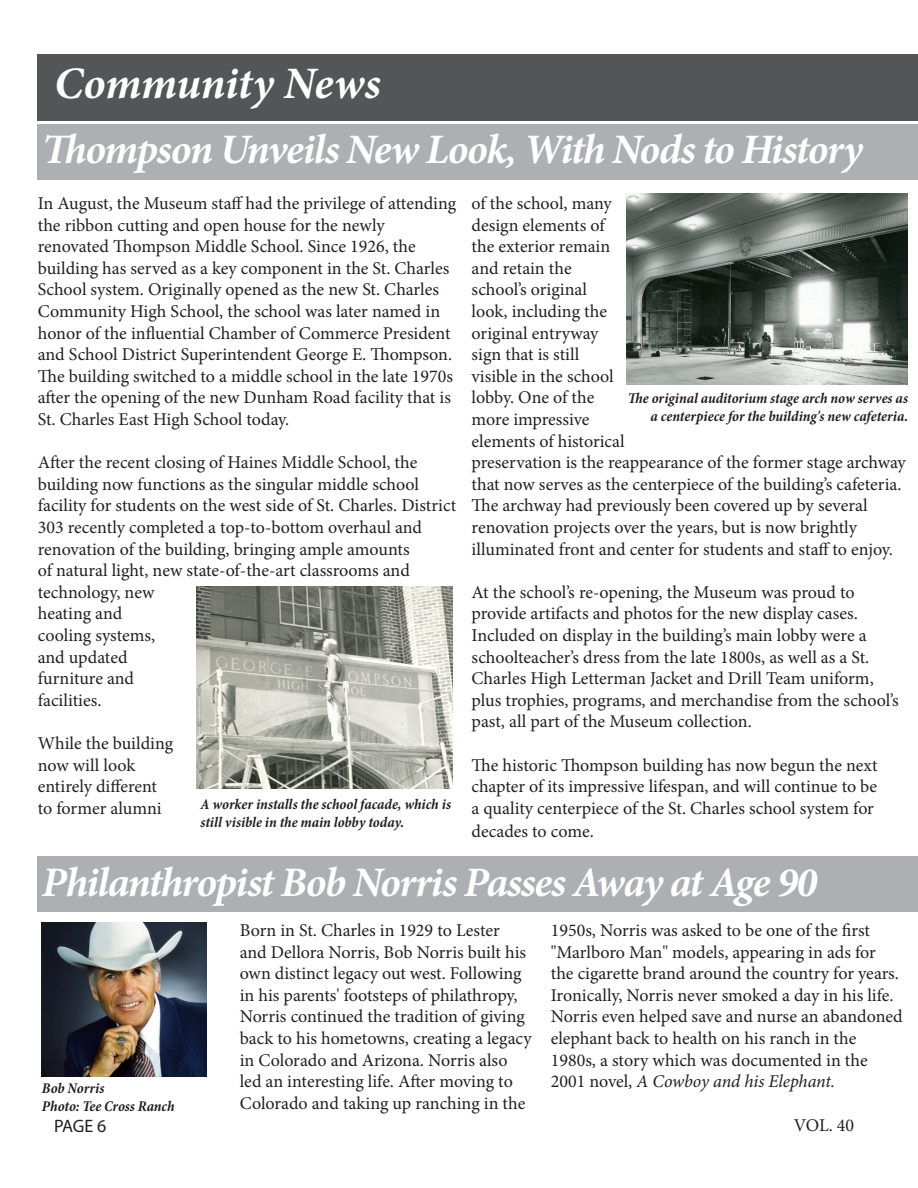
<style>
.page{position:relative;width:918px;height:1188px;background:#fff}
.page>*{position:absolute;margin:0;border:0;box-sizing:border-box;transform-origin:0 0}
.t1{font:italic 700 45px "Minion Pro";letter-spacing:-.005em;color:#fff}
.t2{font:italic 700 42px "Minion Pro";letter-spacing:-.035em;color:#fff}
.t3{font:18px/21.6px "Minion Pro";color:#231f20}
.t4{font:18px "Myriad Pro";color:#231f20}
.t5{font:italic 700 condensed 15px/18px "Minion Pro";letter-spacing:-.005em;color:#231f20}
.s1{font-style:italic}
</style>
<div class="page">
<div style="left:38px;top:54px;width:880px;height:67px;background:#545557"></div>
<div style="left:38px;top:124px;width:880px;height:55px;background:#aeafb3"></div>
<img style="left:626px;top:194px;width:281px;height:191px">
<img style="left:196px;top:587px;width:256px;height:202px">
<div style="left:38px;top:857px;width:880px;height:55px;background:#aeafb3"></div>
<img style="left:42px;top:923px;width:165px;height:153px">
<p class="t1" style="left:54px;top:52px;width:328px">Community News</p>
<p class="t2" style="left:42px;top:120px;width:822px">Thompson Unveils New Look, With Nods to History</p>
<p class="t3" style="left:38px;top:192px;width:420px">In August, the Museum staff had the privilege of attending the ribbon cutting and open house for the newly renovated Thompson Middle School. Since 1926, the building has served as a key component in the St. Charles School system. Originally opened as the new St. Charles Community High School, the school was later named in honor of the influential Chamber of Commerce President and School District Superintendent George E. Thompson.<br>The building switched to a middle school in the late 1970s after the opening of the new Dunham Road facility that is St. Charles East High School today.</p>
<p class="t3" style="left:38px;top:452px;width:420px">After the recent closing of Haines Middle School, the building now functions as the singular middle school facility for students on the west side of St. Charles. District 303 recently completed a top-to-bottom overhaul and renovation of the building, bringing ample amounts<br>of natural light, new state-of-the-art classrooms and technology, new<br>heating and<br>cooling systems,<br>and updated<br>furniture and<br>facilities.</p>
<p class="t3" style="left:38px;top:732px;width:137px">While the building now will look entirely different to former alumni</p>
<p class="t3" style="left:472px;top:192px;width:436px">of the school, many<br>design elements of<br>the exterior remain<br>and retain the<br>school’s original<br>look, including the<br>original entryway<br>sign that is still<br>visible in the school<br>lobby. One of the<br>more impressive<br>elements of historical<br>preservation is the reappearance of the former stage archway that now serves as the centerpiece of the building’s cafeteria.<br>The archway had previously been covered up by several renovation projects over the years, but is now brightly illuminated front and center for students and staff to enjoy.</p>
<p class="t3" style="left:472px;top:581px;width:429px">At the school’s re-opening, the Museum was proud to provide artifacts and photos for the new display cases.<br>Included on display in the building’s main lobby were a schoolteacher’s dress from the late 1800s, as well as a St.<br>Charles High Letterman Jacket and Drill Team uniform, plus trophies, programs, and merchandise from the school’s past, all part of the Museum collection.</p>
<p class="t3" style="left:472px;top:754px;width:407px;text-align:justify">The historic Thompson building has now begun the next chapter of its impressive lifespan, and will continue to be a quality centerpiece of the St. Charles school system for</p>
<p class="t3" style="left:472px;top:821px;width:124px">decades to come.</p>
<p class="t2" style="left:42px;top:853px;width:777px">Philanthropist Bob Norris Passes Away at Age 90</p>
<p class="t5" style="left:628px;top:389px;width:282px;text-align:right">The original auditorium stage arch now serves as a centerpiece for the building's new cafeteria.</p>
<p class="t5" style="left:200px;top:795px;width:252px">A worker installs the school facade, which is still visible in the main lobby today.</p>
<p class="t5" style="left:42px;top:1079px;width:134px">Bob Norris<br>Photo: Tee Cross Ranch</p>
<p class="t3" style="left:240px;top:920px;width:294px">Born in St. Charles in 1929 to Lester<br>and Dellora Norris, Bob Norris built his own distinct legacy out west. Following in his parents' footsteps of philathropy, Norris continued the tradition of giving back to his hometowns, creating a legacy in Colorado and Arizona. Norris also led an interesting life. After moving to Colorado and taking up ranching in the</p>
<p class="t3" style="left:551px;top:920px;width:353px">1950s, Norris was asked to be one of the first "Marlboro Man" models, appearing in ads for the cigarette brand around the country for years.<br>Ironically, Norris never smoked a day in his life.<br>Norris even helped save and nurse an abandoned elephant back to health on his ranch in the 1980s, a story which was documented in the 2001 novel, <span class="s1">A Cowboy and his Elephant.</span></p>
<p class="t4" style="left:54px;top:1114px;width:54px">PAGE 6</p>
<p class="t3" style="left:794px;top:1115px;width:62px">VOL. 40</p>
</div>
